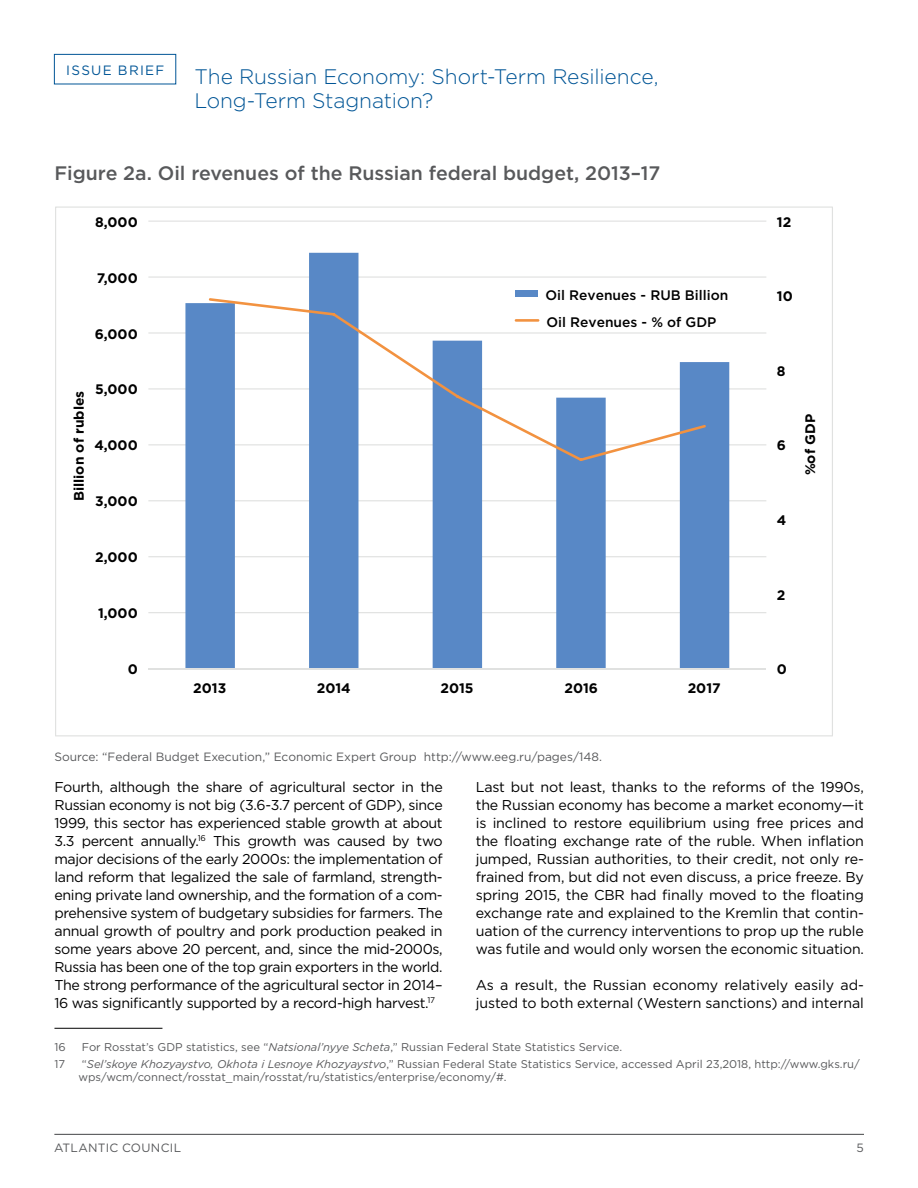
<style>
.page{position:relative;width:918px;height:1188px;background:#fff}
.page>*{position:absolute;margin:0;border:0;box-sizing:border-box;transform-origin:0 0}
.t1{font:300 21px/24px "Gotham";letter-spacing:-.005em;color:#005596}
.t2{font:500 19.5px "Gotham";color:#58595b}
.t3{font:14.25px/18px "Gotham";letter-spacing:-.01em;color:#000;text-align:justify}
.t4{font:700 13.8px "Gotham";color:#010101}
.t5{font:500 13.8px/27.3px "Gotham";color:#010101}
.t6{font:13.5px "Gotham";letter-spacing:.095em;color:#005596}
.t7{font:12px "Gotham";color:#58595b}
.t8{font:12px "Gotham";letter-spacing:.02em;color:#58595b}
.t9{font:11.25px/13.5px "Gotham";color:#58595b}
.s1{font-style:italic}
</style>
<div class="page">
<hr style="left:54px;top:1134px;width:810px;height:1px;background:#58595b">
<div style="left:54px;top:54px;width:122px;height:30px;border:1px solid #005596"></div>
<hr style="left:54px;top:1028px;width:108px;height:1px;background:#000">
<svg style="left:55px;top:207px;width:778px;height:529px"></svg>
<p class="t6" style="left:66px;top:61px;width:100px">ISSUE BRIEF</p>
<h1 class="t1" style="left:194px;top:64px;width:466px">The Russian Economy: Short-Term Resilience,<br>Long-Term Stagnation?</h1>
<h2 class="t2" style="left:54px;top:160px;width:607px">Figure 2a. Oil revenues of the Russian federal budget, 2013–17</h2>
<p class="t4" style="left:95px;top:213px;width:44px">8,000</p>
<p class="t4" style="left:97px;top:269px;width:43px">7,000</p>
<p class="t4" style="left:95px;top:324px;width:45px">6,000</p>
<p class="t4" style="left:70px;top:501px;width:112px;rotate:-90deg">Billion of rubles</p>
<p class="t4" style="left:95px;top:380px;width:44px">5,000</p>
<p class="t4" style="left:94px;top:436px;width:45px">4,000</p>
<p class="t4" style="left:95px;top:492px;width:44px">3,000</p>
<p class="t4" style="left:95px;top:548px;width:44px">2,000</p>
<p class="t4" style="left:98px;top:604px;width:41px">1,000</p>
<p class="t4" style="left:128px;top:660px;width:12px">0</p>
<p class="t5" style="left:545px;top:281px;width:184px">Oil Revenues - RUB Billion<br>Oil Revenues - % of GDP</p>
<p class="t4" style="left:193px;top:679px;width:35px">2013</p>
<p class="t4" style="left:317px;top:679px;width:36px">2014</p>
<p class="t4" style="left:440px;top:679px;width:35px">2015</p>
<p class="t4" style="left:564px;top:679px;width:35px">2016</p>
<p class="t4" style="left:688px;top:679px;width:35px">2017</p>
<p class="t4" style="left:777px;top:213px;width:16px">12</p>
<p class="t4" style="left:777px;top:287px;width:17px">10</p>
<p class="t4" style="left:777px;top:362px;width:10px">8</p>
<p class="t4" style="left:777px;top:436px;width:11px">6</p>
<p class="t4" style="left:777px;top:511px;width:11px">4</p>
<p class="t4" style="left:801px;top:475px;width:63px;rotate:-90deg">%of GDP</p>
<p class="t4" style="left:777px;top:586px;width:10px">2</p>
<p class="t4" style="left:777px;top:660px;width:12px">0</p>
<p class="t7" style="left:54px;top:749px;width:549px">Source: “Federal Budget Execution,” Economic Expert Group http://www.eeg.ru/pages/148.</p>
<p class="t3" style="left:54px;top:778px;width:390px">Fourth, although the share of agricultural sector in the Russian economy is not big (3.6-3.7 percent of GDP), since 1999, this sector has experienced stable growth at about 3.3 percent annually.<sup>16</sup> This growth was caused by two major decisions of the early 2000s: the implementation of land reform that legalized the sale of farmland, strength&shy;ening private land ownership, and the formation of a com&shy;prehensive system of budgetary subsidies for farmers. The annual growth of poultry and pork production peaked in some years above 20 percent, and, since the mid-2000s, Russia has been one of the top grain exporters in the world.<br>The strong performance of the agricultural sector in 2014– 16 was significantly supported by a record-high harvest.<sup>17</sup></p>
<p class="t3" style="left:476px;top:778px;width:390px">Last but not least, thanks to the reforms of the 1990s, the Russian economy has become a market economy—it is inclined to restore equilibrium using free prices and the floating exchange rate of the ruble. When inflation jumped, Russian authorities, to their credit, not only re&shy;frained from, but did not even discuss, a price freeze. By spring 2015, the CBR had finally moved to the floating exchange rate and explained to the Kremlin that contin&shy;uation of the currency interventions to prop up the ruble was futile and would only worsen the economic situation.</p>
<p class="t3" style="left:476px;top:976px;width:390px">As a result, the Russian economy relatively easily ad&shy;justed to both external (Western sanctions) and internal</p>
<p class="t9" style="left:54px;top:1040px;width:13px">16</p>
<p class="t9" style="left:82px;top:1040px;width:542px">For Rosstat’s GDP statistics, see “<span class="s1">Natsional’nyye Scheta</span>,” Russian Federal State Statistics Service.</p>
<p class="t9" style="left:54px;top:1057px;width:12px">17</p>
<p class="t9" style="left:78px;top:1057px;width:783px;text-indent:3px">“<span class="s1">Sel’skoye Khozyaystvo, Okhota i Lesnoye Khozyaystvo</span>,” Russian Federal State Statistics Service, accessed April 23,2018, http://www.gks.ru/ wps/wcm/connect/rosstat_main/rosstat/ru/statistics/enterprise/economy/#.</p>
<p class="t8" style="left:54px;top:1140px;width:129px">ATLANTIC COUNCIL</p>
<p class="t7" style="left:857px;top:1140px;width:9px">5</p>
</div>
